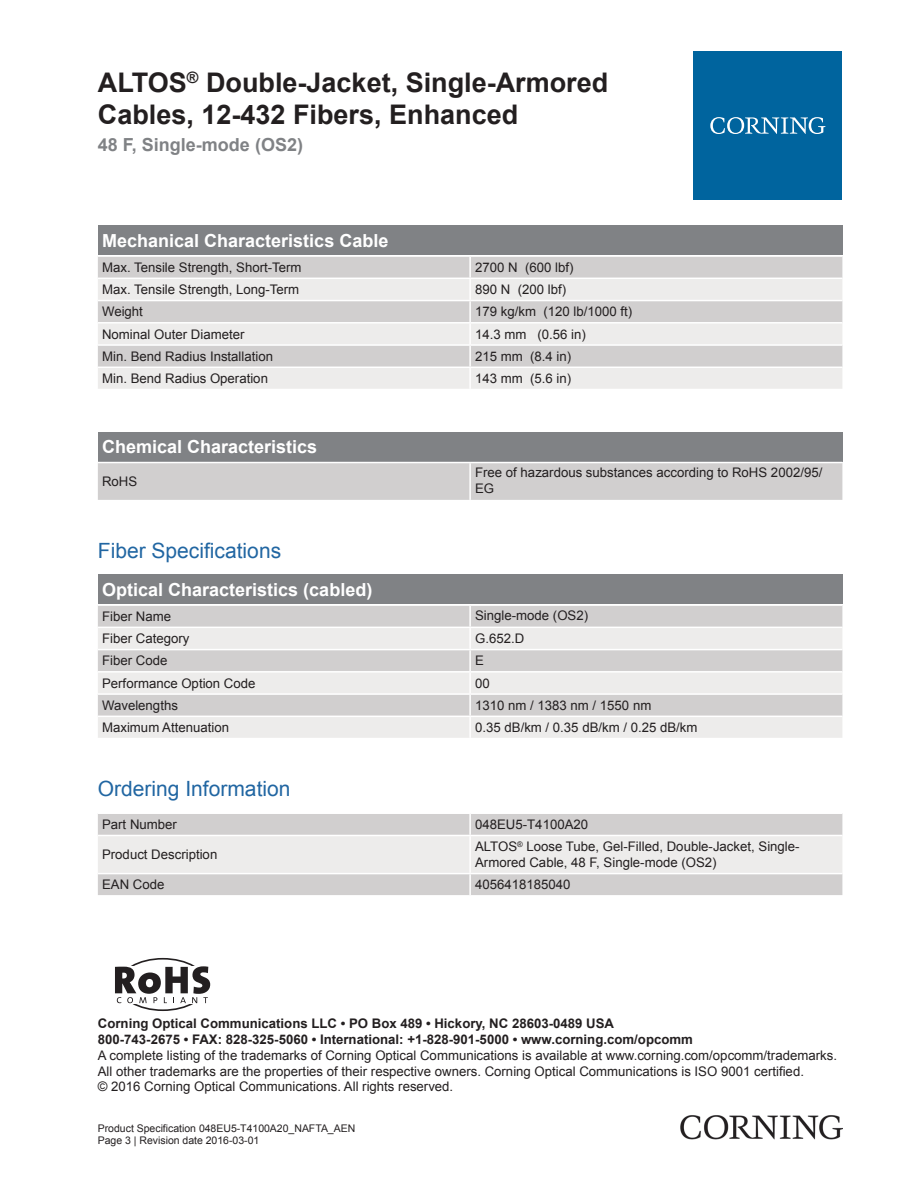
<style>
.page{position:relative;width:919px;height:1187px;background:#fff}
.page>*{position:absolute;margin:0;border:0;box-sizing:border-box;transform-origin:0 0}
.t1{font:700 27px/32.4px "Arial";color:#231f20}
.t2{font:21px "Arial";color:#2166a2}
.t3{font:700 18px "Arial";color:#fff}
.t4{font:700 18px "Arial";color:#808285}
.t5{font:13.2px/15.9px "Arial";color:#231f20}
.t6{font:700 13.2px/15.9px "Arial";color:#231f20}
.t7{font:10.5px/12.6px "Arial";color:#231f20}
</style>
<div class="page">
<div style="left:98px;top:225px;width:744px;height:30px;background:#808285"></div>
<div style="left:98px;top:257px;width:744px;height:20px;background:#d1cfcf"></div>
<svg style="left:98px;top:279px;width:744px;height:110px;background:#e2e0e0"></svg>
<hr style="left:469px;top:257px;width:2px;height:20px;background:#fff">
<hr style="left:469px;top:279px;width:2px;height:21px;background:#fff">
<hr style="left:469px;top:301px;width:2px;height:21px;background:#fff">
<hr style="left:469px;top:323px;width:2px;height:21px;background:#fff">
<hr style="left:469px;top:346px;width:2px;height:20px;background:#fff">
<hr style="left:469px;top:368px;width:2px;height:21px;background:#fff">
<hr style="left:98px;top:300px;width:372px;height:1px;background:#fff">
<hr style="left:470px;top:300px;width:372px;height:1px;background:#fff">
<hr style="left:98px;top:322px;width:372px;height:1px;background:#fff">
<hr style="left:470px;top:322px;width:372px;height:1px;background:#fff">
<hr style="left:98px;top:344px;width:372px;height:2px;background:#fff">
<hr style="left:470px;top:344px;width:372px;height:2px;background:#fff">
<hr style="left:98px;top:366px;width:372px;height:2px;background:#fff">
<hr style="left:470px;top:366px;width:372px;height:2px;background:#fff">
<div style="left:98px;top:432px;width:744px;height:29px;background:#808285"></div>
<div style="left:98px;top:463px;width:744px;height:37px;background:#d1cfcf"></div>
<hr style="left:469px;top:463px;width:2px;height:37px;background:#fff">
<div style="left:98px;top:574px;width:744px;height:30px;background:#808285"></div>
<div style="left:98px;top:606px;width:744px;height:20px;background:#d1cfcf"></div>
<svg style="left:98px;top:628px;width:744px;height:109px;background:#e2e0e0"></svg>
<hr style="left:469px;top:605px;width:2px;height:21px;background:#fff">
<hr style="left:469px;top:628px;width:2px;height:20px;background:#fff">
<hr style="left:469px;top:650px;width:2px;height:21px;background:#fff">
<hr style="left:469px;top:672px;width:2px;height:21px;background:#fff">
<hr style="left:469px;top:694px;width:2px;height:21px;background:#fff">
<hr style="left:469px;top:717px;width:2px;height:20px;background:#fff">
<hr style="left:98px;top:648px;width:372px;height:2px;background:#fff">
<hr style="left:470px;top:648px;width:372px;height:2px;background:#fff">
<hr style="left:98px;top:671px;width:372px;height:1px;background:#fff">
<hr style="left:470px;top:671px;width:372px;height:1px;background:#fff">
<hr style="left:98px;top:693px;width:372px;height:1px;background:#fff">
<hr style="left:470px;top:693px;width:372px;height:1px;background:#fff">
<hr style="left:98px;top:715px;width:372px;height:2px;background:#fff">
<hr style="left:470px;top:715px;width:372px;height:2px;background:#fff">
<div style="left:98px;top:814px;width:744px;height:81px;background:#d1cfcf"></div>
<div style="left:98px;top:836px;width:744px;height:36px;background:#edeceb"></div>
<hr style="left:469px;top:813px;width:2px;height:21px;background:#fff">
<hr style="left:469px;top:836px;width:2px;height:36px;background:#fff">
<hr style="left:469px;top:874px;width:2px;height:21px;background:#fff">
<hr style="left:98px;top:834px;width:372px;height:2px;background:#fff">
<hr style="left:470px;top:834px;width:372px;height:2px;background:#fff">
<hr style="left:98px;top:872px;width:372px;height:2px;background:#fff">
<hr style="left:470px;top:872px;width:372px;height:2px;background:#fff">
<div style="left:693px;top:51px;width:149px;height:149px;background:#00649e"></div>
<svg style="left:710px;top:117px;width:115px;height:17px"></svg>
<img style="left:680px;top:1115px;width:162px;height:24px">
<div style="left:118px;top:957px;width:90px;height:53px;border:2px solid #231f20;border-radius:50%"></div>
<div style="left:98px;top:966px;width:123px;height:38px;background:#fff"></div>
<svg style="left:115px;top:966px;width:95px;height:37px"></svg>
<h1 class="t1" style="left:98px;top:67px;width:512px">ALTOS<sup>®</sup> Double-Jacket, Single-Armored<br>Cables, 12-432 Fibers, Enhanced</h1>
<h3 class="t4" style="left:98px;top:132px;width:207px">48 F, Single-mode (OS2)</h3>
<h3 class="t3" style="left:102px;top:228px;width:288px">Mechanical Characteristics Cable</h3>
<p class="t5" style="left:102px;top:259px;width:201px">Max. Tensile Strength, Short-Term</p>
<p class="t5" style="left:475px;top:259px;width:100px">2700 N (600 lbf)</p>
<p class="t5" style="left:102px;top:282px;width:199px">Max. Tensile Strength, Long-Term</p>
<p class="t5" style="left:475px;top:282px;width:92px">890 N (200 lbf)</p>
<p class="t5" style="left:102px;top:304px;width:42px">Weight</p>
<p class="t5" style="left:475px;top:304px;width:159px">179 kg/km (120 lb/1000 ft)</p>
<p class="t5" style="left:102px;top:326px;width:144px">Nominal Outer Diameter</p>
<p class="t5" style="left:475px;top:326px;width:112px">14.3 mm (0.56 in)</p>
<p class="t5" style="left:102px;top:348px;width:172px">Min. Bend Radius Installation</p>
<p class="t5" style="left:475px;top:348px;width:98px">215 mm (8.4 in)</p>
<p class="t5" style="left:102px;top:370px;width:167px">Min. Bend Radius Operation</p>
<p class="t5" style="left:475px;top:370px;width:98px">143 mm (5.6 in)</p>
<h3 class="t3" style="left:102px;top:435px;width:217px">Chemical Characteristics</h3>
<p class="t5" style="left:102px;top:474px;width:37px">RoHS</p>
<p class="t5" style="left:475px;top:464px;width:349px">Free of hazardous substances according to RoHS 2002/95/<br>EG</p>
<h2 class="t2" style="left:98px;top:536px;width:185px">Fiber Specifications</h2>
<h3 class="t3" style="left:102px;top:577px;width:272px">Optical Characteristics (cabled)</h3>
<p class="t5" style="left:102px;top:608px;width:70px">Fiber Name</p>
<p class="t5" style="left:475px;top:607px;width:114px">Single-mode (OS2)</p>
<p class="t5" style="left:102px;top:630px;width:89px">Fiber Category</p>
<p class="t5" style="left:475px;top:630px;width:51px">G.652.D</p>
<p class="t5" style="left:102px;top:653px;width:67px">Fiber Code</p>
<p class="t5" style="left:475px;top:653px;width:10px">E</p>
<p class="t5" style="left:102px;top:675px;width:155px">Performance Option Code</p>
<p class="t5" style="left:475px;top:675px;width:16px">00</p>
<p class="t5" style="left:102px;top:697px;width:77px">Wavelengths</p>
<p class="t5" style="left:475px;top:697px;width:178px">1310 nm / 1383 nm / 1550 nm</p>
<p class="t5" style="left:102px;top:719px;width:128px">Maximum Attenuation</p>
<p class="t5" style="left:475px;top:719px;width:224px">0.35 dB/km / 0.35 dB/km / 0.25 dB/km</p>
<h2 class="t2" style="left:98px;top:774px;width:194px">Ordering Information</h2>
<p class="t5" style="left:102px;top:816px;width:76px">Part Number</p>
<p class="t5" style="left:475px;top:816px;width:114px">048EU5-T4100A20</p>
<p class="t5" style="left:102px;top:846px;width:117px">Product Description</p>
<p class="t5" style="left:475px;top:838px;width:326px">ALTOS<sup>®</sup> Loose Tube, Gel-Filled, Double-Jacket, Single-<br>Armored Cable, 48 F, Single-mode (OS2)</p>
<p class="t5" style="left:102px;top:876px;width:64px">EAN Code</p>
<p class="t5" style="left:475px;top:876px;width:97px">4056418185040</p>
<p class="t6" style="left:98px;top:1015px;width:596px">Corning Optical Communications LLC • PO Box 489 • Hickory, NC 28603-0489 USA<br>800-743-2675 • FAX: 828-325-5060 • International: +1-828-901-5000 • www.corning.com/opcomm</p>
<p class="t5" style="left:98px;top:1047px;width:740px">A complete listing of the trademarks of Corning Optical Communications is available at www.corning.com/opcomm/trademarks.<br>All other trademarks are the properties of their respective owners. Corning Optical Communications is ISO 9001 certified.<br>© 2016 Corning Optical Communications. All rights reserved.</p>
<p class="t7" style="left:98px;top:1121px;width:259px">Product Specification 048EU5-T4100A20_NAFTA_AEN<br>Page 3 | Revision date 2016-03-01</p>
</div>
